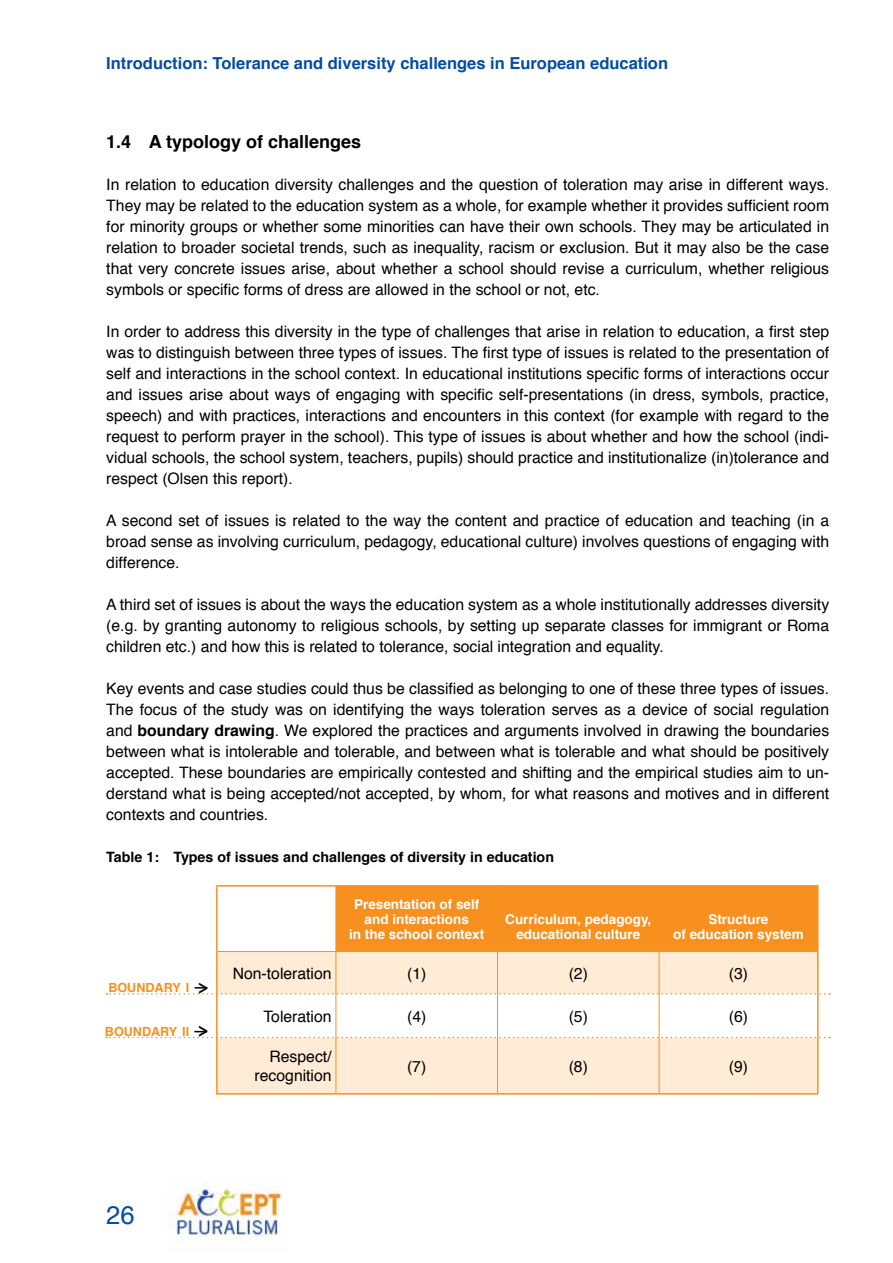
<style>
.page{position:relative;width:893px;height:1263px;background:#fff}
.page>*{position:absolute;margin:0;border:0;box-sizing:border-box;transform-origin:0 0}
.t1{font:25.5px "Helvetica";color:#034ea2}
.t2{font:700 18px "Helvetica";color:#000}
.t3{font:700 16.5px "Helvetica";color:#034ea2}
.t4{font:15.75px/21px "Helvetica";color:#000;text-align:justify}
.t5{font:700 14.25px "Helvetica";color:#000}
.t6{font:700 13.5px/15px "Helvetica";color:#fff;text-align:center}
.t7{font:700 12.6px "Helvetica";color:#f7901e}
.s1{font-weight:700}
.s2{font-family:"Tw Cen";font-size:20.25px;color:#000}
</style>
<div class="page">
<img style="left:167px;top:1183px;width:120px;height:60px">
<div style="left:337px;top:887px;width:480px;height:64px;background:#f7901e"></div>
<svg style="left:218px;top:952px;width:599px;height:141px;fill:#ffebd6"></svg>
<hr style="left:216px;top:887px;width:2px;height:64px;background:#f7901e">
<hr style="left:216px;top:885px;width:120px;height:2px;background:#f7901e">
<hr style="left:336px;top:887px;width:1px;height:64px;background:#f7901e">
<hr style="left:336px;top:885px;width:161px;height:2px;background:#f7901e">
<hr style="left:497px;top:885px;width:162px;height:2px;background:#f7901e">
<hr style="left:497px;top:887px;width:1px;height:64px;background:#f7901e">
<hr style="left:659px;top:887px;width:1px;height:64px;background:#f7901e">
<hr style="left:659px;top:885px;width:160px;height:2px;background:#f7901e">
<hr style="left:817px;top:887px;width:2px;height:64px;background:#f7901e">
<hr style="left:216px;top:951px;width:2px;height:43px;background:#f7901e">
<hr style="left:218px;top:951px;width:118px;height:1px;background:#f7901e">
<hr style="left:336px;top:952px;width:1px;height:42px;background:#f7901e">
<hr style="left:336px;top:951px;width:161px;height:1px;background:#f7901e">
<hr style="left:497px;top:951px;width:162px;height:1px;background:#f7901e">
<hr style="left:497px;top:952px;width:1px;height:42px;background:#f7901e">
<hr style="left:659px;top:952px;width:1px;height:42px;background:#f7901e">
<hr style="left:659px;top:951px;width:158px;height:1px;background:#f7901e">
<hr style="left:817px;top:951px;width:2px;height:43px;background:#f7901e">
<hr style="left:216px;top:994px;width:2px;height:44px;background:#f7901e">
<hr style="left:336px;top:994px;width:1px;height:44px;background:#f7901e">
<hr style="left:497px;top:994px;width:1px;height:44px;background:#f7901e">
<hr style="left:659px;top:994px;width:1px;height:44px;background:#f7901e">
<hr style="left:817px;top:994px;width:2px;height:44px;background:#f7901e">
<hr style="left:216px;top:1038px;width:2px;height:55px;background:#f7901e">
<hr style="left:216px;top:1093px;width:120px;height:2px;background:#f7901e">
<hr style="left:336px;top:1038px;width:1px;height:55px;background:#f7901e">
<hr style="left:497px;top:1038px;width:1px;height:55px;background:#f7901e">
<hr style="left:336px;top:1093px;width:161px;height:2px;background:#f7901e">
<hr style="left:497px;top:1093px;width:162px;height:2px;background:#f7901e">
<hr style="left:659px;top:1038px;width:1px;height:55px;background:#f7901e">
<hr style="left:817px;top:1038px;width:2px;height:55px;background:#f7901e">
<hr style="left:659px;top:1093px;width:160px;height:2px;background:#f7901e">
<svg style="left:106px;top:987px;width:724px;height:8px"></svg>
<svg style="left:106px;top:1031px;width:724px;height:7px"></svg>
<p class="t3" style="left:106px;top:50px;width:563px">Introduction: Tolerance and diversity challenges in European education</p>
<p class="t2" style="left:106px;top:127px;width:256px">1.4 A typology of challenges</p>
<p class="t4" style="left:106px;top:174px;width:724px">In relation to education diversity challenges and the question of toleration may arise in different ways.<br>They may be related to the education system as a whole, for example whether it provides sufficient room for minority groups or whether some minorities can have their own schools. They may be articulated in relation to broader societal trends, such as inequality, racism or exclusion. But it may also be the case that very concrete issues arise, about whether a school should revise a curriculum, whether religious symbols or specific forms of dress are allowed in the school or not, etc.</p>
<p class="t4" style="left:106px;top:321px;width:724px">In order to address this diversity in the type of challenges that arise in relation to education, a first step was to distinguish between three types of issues. The first type of issues is related to the presentation of self and interactions in the school context. In educational institutions specific forms of interactions occur and issues arise about ways of engaging with specific self-presentations (in dress, symbols, practice, speech) and with practices, interactions and encounters in this context (for example with regard to the request to perform prayer in the school). This type of issues is about whether and how the school (indi&shy;vidual schools, the school system, teachers, pupils) should practice and institutionalize (in)tolerance and respect (Olsen this report).</p>
<p class="t4" style="left:106px;top:510px;width:724px">A second set of issues is related to the way the content and practice of education and teaching (in a broad sense as involving curriculum, pedagogy, educational culture) involves questions of engaging with difference.</p>
<p class="t4" style="left:106px;top:594px;width:724px">A third set of issues is about the ways the education system as a whole institutionally addresses diversity (e.g. by granting autonomy to religious schools, by setting up separate classes for immigrant or Roma children etc.) and how this is related to tolerance, social integration and equality.</p>
<p class="t4" style="left:106px;top:678px;width:724px">Key events and case studies could thus be classified as belonging to one of these three types of issues.<br>The focus of the study was on identifying the ways toleration serves as a device of social regulation and <span class="s1">boundary drawing</span>. We explored the practices and arguments involved in drawing the boundaries between what is intolerable and tolerable, and between what is tolerable and what should be positively accepted. These boundaries are empirically contested and shifting and the empirical studies aim to un&shy;derstand what is being accepted/not accepted, by whom, for what reasons and motives and in different contexts and countries.</p>
<p class="t5" style="left:106px;top:845px;width:449px">Table 1: Types of issues and challenges of diversity in education</p>
<p class="t6" style="left:349px;top:897px;width:137px">Presentation of self and interactions<br>in the school context</p>
<p class="t6" style="left:505px;top:912px;width:148px">Curriculum, pedagogy, educational culture</p>
<p class="t6" style="left:673px;top:912px;width:132px">Structure<br>of education system</p>
<p class="t7" style="left:108px;top:978px;width:101px">BOUNDARY I <span class="s2">&gt;</span></p>
<p class="t7" style="left:105px;top:1021px;width:105px">BOUNDARY II <span class="s2">&gt;</span></p>
<p class="t4" style="left:233px;top:963px;width:100px">Non-toleration</p>
<p class="t4" style="left:407px;top:963px;width:21px">(1)</p>
<p class="t4" style="left:569px;top:963px;width:21px">(2)</p>
<p class="t4" style="left:729px;top:963px;width:21px">(3)</p>
<p class="t4" style="left:263px;top:1006px;width:70px">Toleration</p>
<p class="t4" style="left:407px;top:1006px;width:21px">(4)</p>
<p class="t4" style="left:569px;top:1006px;width:21px">(5)</p>
<p class="t4" style="left:729px;top:1006px;width:21px">(6)</p>
<p class="t4" style="left:255px;top:1048px;width:79px;line-height:18.9px;text-align:right">Respect/ recognition</p>
<p class="t4" style="left:407px;top:1056px;width:21px">(7)</p>
<p class="t4" style="left:569px;top:1056px;width:21px">(8)</p>
<p class="t4" style="left:729px;top:1056px;width:21px">(9)</p>
<h1 class="t1" style="left:106px;top:1195px;width:30px">26</h1>
</div>
